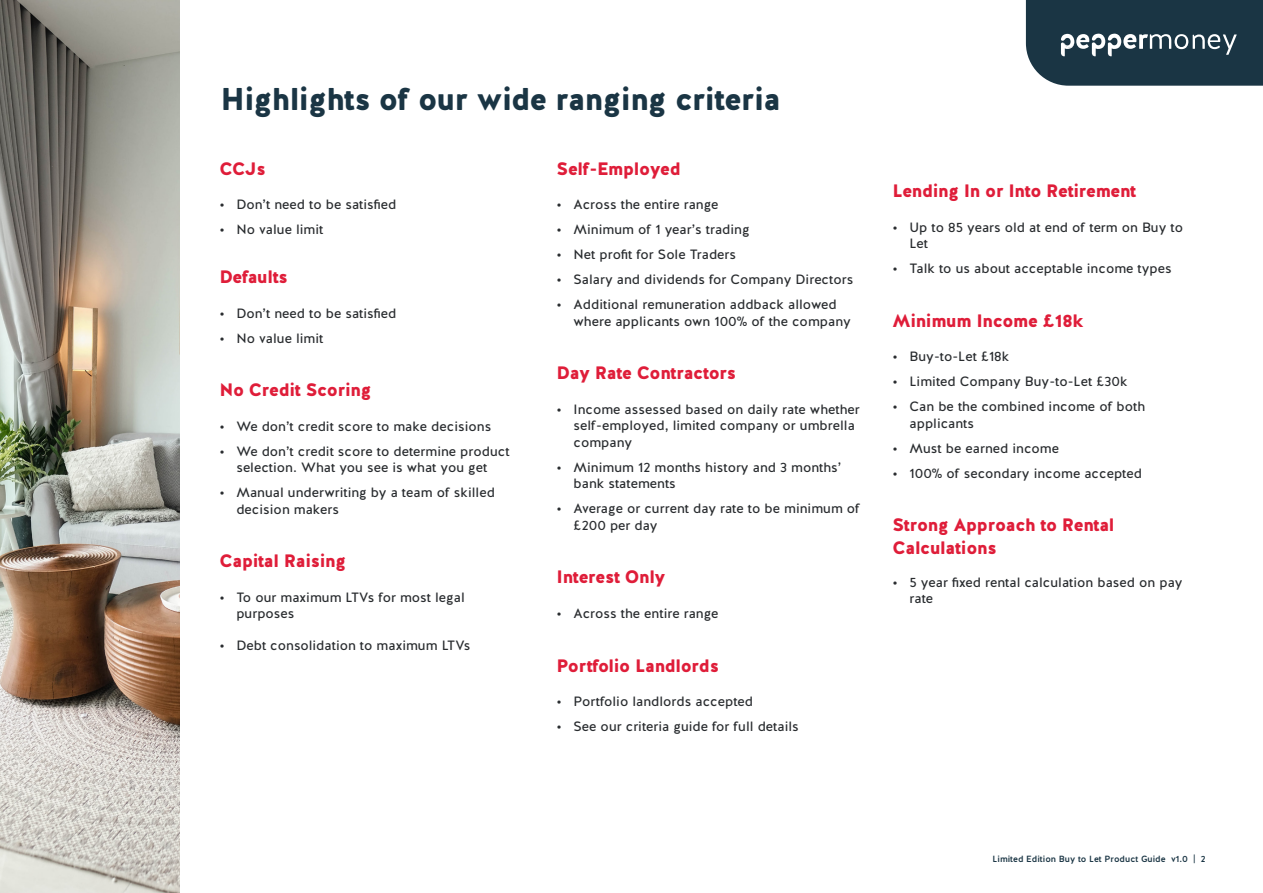
<style>
.page{position:relative;width:1263px;height:893px;background:#fff}
.page>*{position:absolute;margin:0;border:0;box-sizing:border-box;transform-origin:0 0}
.t1{font:900 31.5px "Halis R";letter-spacing:-.02em;color:#1a3544}
.t2{font:900 18px/22.5px "Halis R";letter-spacing:-.02em;color:#df1d39}
.t3{font:13.5px/16.5px "Halis R";color:#292c2f}
.t4{font:500 9px "Halis R";color:#1a3544}
</style>
<div class="page">
<svg style="left:1026px;top:0;width:237px;height:86px;background:#2d4553"></svg>
<img style="left:0;top:0;width:180px;height:893px">
<h1 class="t1" style="left:220px;top:79px;width:562px">Highlights of our wide ranging criteria</h1>
<h3 class="t2" style="left:219px;top:158px;width:48px">CCJs</h3>
<p class="t3" style="left:219px;top:197px;width:179px">• Don’t need to be satisfied</p>
<p class="t3" style="left:219px;top:222px;width:106px">• No value limit</p>
<h3 class="t2" style="left:219px;top:266px;width:70px">Defaults</h3>
<p class="t3" style="left:219px;top:305px;width:179px">• Don’t need to be satisfied</p>
<p class="t3" style="left:219px;top:330px;width:106px">• No value limit</p>
<h3 class="t2" style="left:219px;top:379px;width:153px">No Credit Scoring</h3>
<p class="t3" style="left:219px;top:418px;width:273px">• We don’t credit score to make decisions</p>
<p class="t3" style="left:219px;top:443px;width:292px;text-align:center">• We don’t credit score to determine product selection. What you see is what you get</p>
<p class="t3" style="left:236px;top:485px;width:260px;text-indent:-17px">• Manual underwriting by a team of skilled decision makers</p>
<h3 class="t2" style="left:219px;top:550px;width:128px">Capital Raising</h3>
<p class="t3" style="left:236px;top:589px;width:230px;text-indent:-17px">• To our maximum LTVs for most legal purposes</p>
<p class="t3" style="left:219px;top:637px;width:253px">• Debt consolidation to maximum LTVs</p>
<h3 class="t2" style="left:556px;top:158px;width:126px">Self-Employed</h3>
<p class="t3" style="left:556px;top:197px;width:164px">• Across the entire range</p>
<p class="t3" style="left:556px;top:222px;width:195px">• Minimum of 1 year’s trading</p>
<p class="t3" style="left:556px;top:247px;width:181px">• Net profit for Sole Traders</p>
<p class="t3" style="left:556px;top:272px;width:298px">• Salary and dividends for Company Directors</p>
<p class="t3" style="left:574px;top:297px;width:279px;text-indent:-17px">• Additional remuneration addback allowed where applicants own 100% of the company</p>
<h3 class="t2" style="left:556px;top:362px;width:181px">Day Rate Contractors</h3>
<p class="t3" style="left:574px;top:401px;width:288px;text-indent:-17px">• Income assessed based on daily rate whether self-employed, limited company or umbrella company</p>
<p class="t3" style="left:574px;top:459px;width:269px;text-indent:-17px">• Minimum 12 months history and 3 months’ bank statements</p>
<p class="t3" style="left:574px;top:501px;width:288px;text-indent:-17px">• Average or current day rate to be minimum of £200 per day</p>
<h3 class="t2" style="left:556px;top:566px;width:111px">Interest Only</h3>
<p class="t3" style="left:556px;top:605px;width:164px">• Across the entire range</p>
<h3 class="t2" style="left:556px;top:654px;width:164px">Portfolio Landlords</h3>
<p class="t3" style="left:556px;top:693px;width:198px">• Portfolio landlords accepted</p>
<p class="t3" style="left:556px;top:718px;width:244px">• See our criteria guide for full details</p>
<h3 class="t2" style="left:892px;top:180px;width:245px">Lending In or Into Retirement</h3>
<p class="t3" style="left:909px;top:219px;width:275px;text-indent:-17px">• Up to 85 years old at end of term on Buy to<br>Let</p>
<p class="t3" style="left:892px;top:261px;width:281px">• Talk to us about acceptable income types</p>
<h3 class="t2" style="left:892px;top:310px;width:193px">Minimum Income £18k</h3>
<p class="t3" style="left:892px;top:349px;width:118px">• Buy-to-Let £18k</p>
<p class="t3" style="left:892px;top:374px;width:236px">• Limited Company Buy-to-Let £30k</p>
<p class="t3" style="left:909px;top:399px;width:237px;text-indent:-17px">• Can be the combined income of both applicants</p>
<p class="t3" style="left:892px;top:440px;width:168px">• Must be earned income</p>
<p class="t3" style="left:892px;top:465px;width:251px">• 100% of secondary income accepted</p>
<h3 class="t2" style="left:892px;top:514px;width:224px">Strong Approach to Rental<br>Calculations</h3>
<p class="t3" style="left:909px;top:574px;width:274px;text-indent:-17px">• 5 year fixed rental calculation based on pay rate</p>
<p class="t4" style="left:993px;top:853px;width:214px">Limited Edition Buy to Let Product Guide v1.0 | 2</p>
</div>
